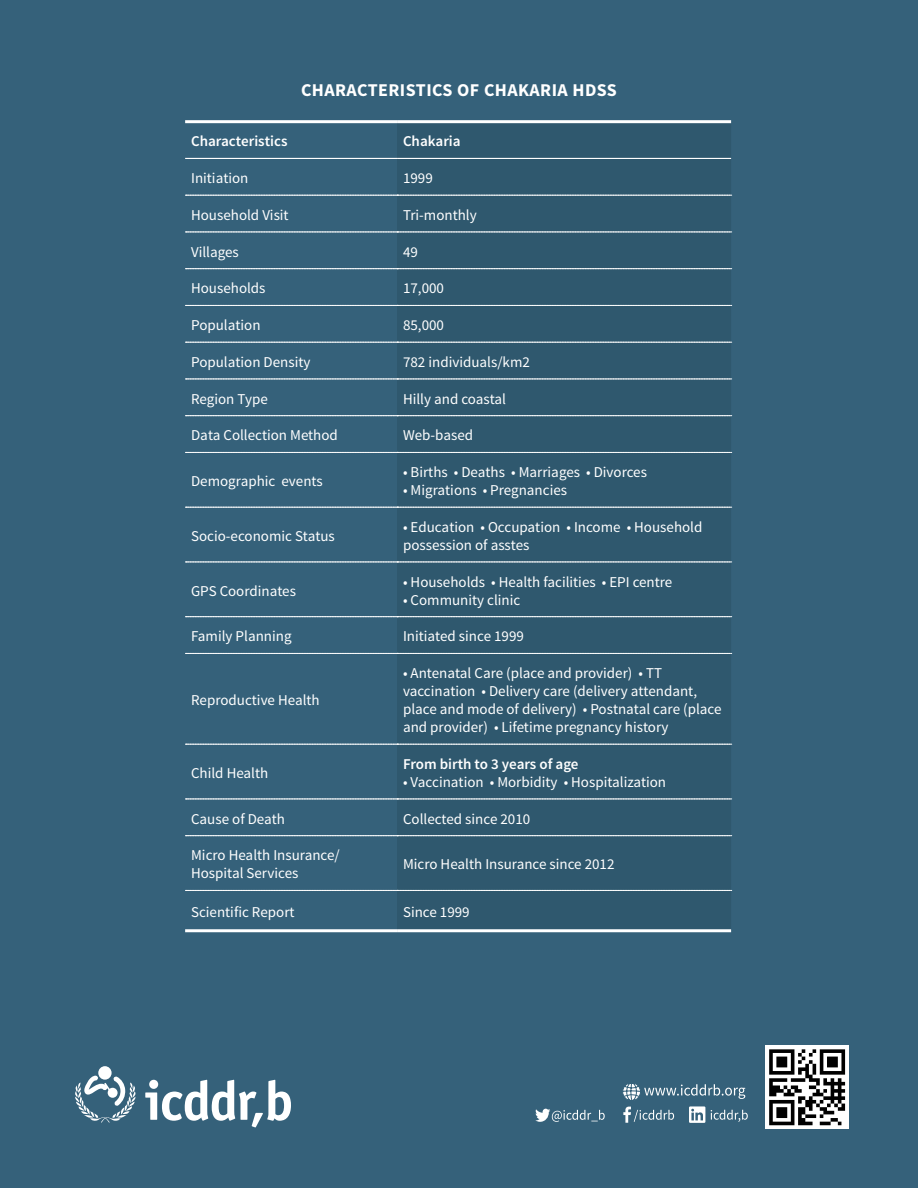
<style>
.page{position:relative;width:918px;height:1188px;background:#35617a}
.page>*{position:absolute;margin:0;border:0;box-sizing:border-box;transform-origin:0 0}
.t1{font:700 18px "Source Sans Pro";letter-spacing:.025em;color:#fff}
.t2{font:15px/18px "Source Sans Pro";color:#fff}
.t3{font:600 15px "Source Sans Pro";color:#fff}
</style>
<div class="page">
<svg style="left:145px;top:1080px;width:146px;height:47px"></svg>
<div style="left:98px;top:1066px;width:14px;height:14px;background:#fff;border-radius:50%"></div>
<svg style="left:75px;top:1076px;width:61px;height:47px"></svg>
<svg style="left:535px;top:1109px;width:70px;height:13px"></svg>
<svg style="left:622px;top:1084px;width:126px;height:39px"></svg>
<div style="left:397px;top:123px;width:334px;height:806px;background:#2f586e"></div>
<hr style="left:185px;top:120px;width:212px;height:3px;background:#fff">
<hr style="left:397px;top:120px;width:334px;height:3px;background:#fff">
<hr style="left:185px;top:929px;width:212px;height:3px;background:#fff">
<hr style="left:397px;top:929px;width:334px;height:3px;background:#fff">
<hr style="left:185px;top:158px;width:212px;height:1px;background:#fff">
<hr style="left:397px;top:158px;width:334px;height:1px;background:#fff">
<svg style="left:186px;top:195px;width:546px;height:1px"></svg>
<svg style="left:186px;top:232px;width:546px;height:1px"></svg>
<svg style="left:186px;top:268px;width:546px;height:1px"></svg>
<svg style="left:186px;top:305px;width:546px;height:1px"></svg>
<svg style="left:186px;top:342px;width:546px;height:1px"></svg>
<svg style="left:186px;top:379px;width:546px;height:1px"></svg>
<svg style="left:186px;top:415px;width:546px;height:1px"></svg>
<svg style="left:186px;top:452px;width:546px;height:1px"></svg>
<svg style="left:186px;top:507px;width:546px;height:1px"></svg>
<svg style="left:186px;top:562px;width:546px;height:1px"></svg>
<svg style="left:186px;top:616px;width:546px;height:1px"></svg>
<svg style="left:186px;top:653px;width:546px;height:1px"></svg>
<svg style="left:186px;top:744px;width:546px;height:1px"></svg>
<svg style="left:186px;top:799px;width:546px;height:1px"></svg>
<svg style="left:186px;top:835px;width:546px;height:1px"></svg>
<svg style="left:186px;top:890px;width:546px;height:1px"></svg>
<div style="left:766px;top:1046px;width:83px;height:83px;background:#fff"></div>
<svg style="left:769px;top:1049px;width:76px;height:76px"></svg>
<p class="t1" style="left:301px;top:78px;width:317px">CHARACTERISTICS OF CHAKARIA HDSS</p>
<p class="t3" style="left:191px;top:132px;width:98px">Characteristics</p>
<p class="t3" style="left:403px;top:132px;width:59px">Chakaria</p>
<p class="t2" style="left:191px;top:169px;width:59px">Initiation</p>
<p class="t2" style="left:403px;top:169px;width:31px">1999</p>
<p class="t2" style="left:191px;top:206px;width:99px">Household Visit</p>
<p class="t2" style="left:403px;top:206px;width:75px">Tri-monthly</p>
<p class="t2" style="left:191px;top:243px;width:49px">Villages</p>
<p class="t2" style="left:403px;top:243px;width:16px">49</p>
<p class="t2" style="left:191px;top:280px;width:76px">Households</p>
<p class="t2" style="left:403px;top:280px;width:43px">17,000</p>
<p class="t2" style="left:191px;top:316px;width:71px">Population</p>
<p class="t2" style="left:403px;top:316px;width:43px">85,000</p>
<p class="t2" style="left:191px;top:353px;width:121px">Population Density</p>
<p class="t2" style="left:403px;top:353px;width:128px">782 individuals/km2</p>
<p class="t2" style="left:191px;top:390px;width:78px">Region Type</p>
<p class="t2" style="left:403px;top:390px;width:105px">Hilly and coastal</p>
<p class="t2" style="left:191px;top:427px;width:148px">Data Collection Method</p>
<p class="t2" style="left:403px;top:427px;width:72px">Web-based</p>
<p class="t2" style="left:191px;top:472px;width:133px">Demographic events</p>
<p class="t2" style="left:403px;top:463px;width:245px">• Births • Deaths • Marriages • Divorces</p>
<p class="t2" style="left:403px;top:481px;width:166px">• Migrations • Pregnancies</p>
<p class="t2" style="left:191px;top:527px;width:145px">Socio-economic Status</p>
<p class="t2" style="left:403px;top:518px;width:301px">• Education • Occupation • Income • Household possession of asstes</p>
<p class="t2" style="left:191px;top:582px;width:106px">GPS Coordinates</p>
<p class="t2" style="left:403px;top:573px;width:271px">• Households • Health facilities • EPI centre</p>
<p class="t2" style="left:403px;top:591px;width:119px">• Community clinic</p>
<p class="t2" style="left:191px;top:628px;width:102px">Family Planning</p>
<p class="t2" style="left:403px;top:628px;width:122px">Initiated since 1999</p>
<p class="t2" style="left:191px;top:691px;width:130px">Reproductive Health</p>
<p class="t2" style="left:191px;top:764px;width:79px">Child Health</p>
<p class="t2" style="left:403px;top:664px;width:320px">• Antenatal Care (place and provider) • TT vaccination • Delivery care (delivery attendant, place and mode of delivery) • Postnatal care (place and provider) • Lifetime pregnancy history</p>
<p class="t3" style="left:403px;top:754px;width:177px">From birth to 3 years of age</p>
<p class="t2" style="left:403px;top:773px;width:265px">• Vaccination • Morbidity • Hospitalization</p>
<p class="t2" style="left:191px;top:810px;width:95px">Cause of Death</p>
<p class="t2" style="left:403px;top:810px;width:129px">Collected since 2010</p>
<p class="t2" style="left:191px;top:847px;width:150px">Micro Health Insurance/<br>Hospital Services</p>
<p class="t2" style="left:403px;top:856px;width:213px">Micro Health Insurance since 2012</p>
<p class="t2" style="left:191px;top:903px;width:105px">Scientific Report</p>
<p class="t2" style="left:403px;top:903px;width:68px">Since 1999</p>
</div>
